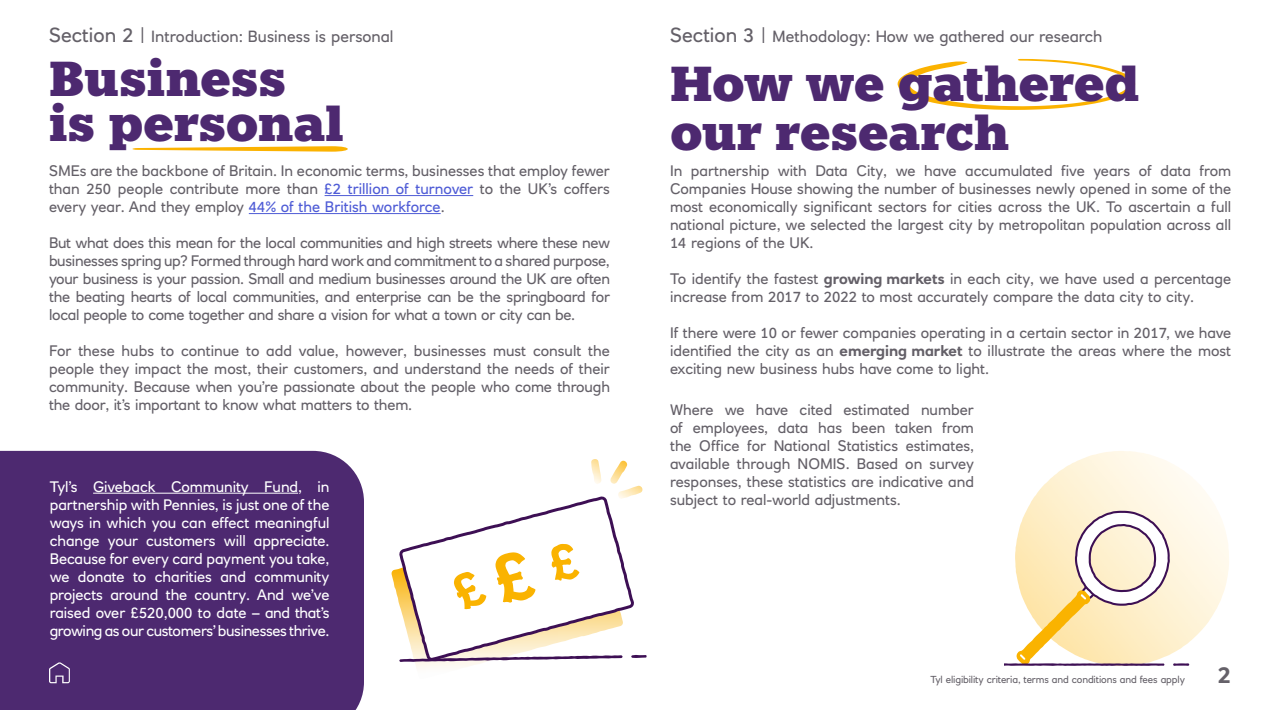
<style>
.page{position:relative;width:1280px;height:710px;background:#fff}
.page>*{position:absolute;margin:0;border:0;box-sizing:border-box;transform-origin:0 0}
.t1{font:900 49px/45px "Knile";letter-spacing:-.01em;color:#4d2970}
.t2{font:700 23px "RN House Sans";color:#656169}
.t3{font:16px "RN House Sans";color:#646068}
.t4{font:15px/18px "RN House Sans";color:#646068;text-align:justify}
.t5{font:15px/18px "RN House Sans";letter-spacing:-.025em;color:#fff;text-align:justify}
.t6{font:10px "RN House Sans";letter-spacing:-.01em;color:#646068}
.s1{font-size:20px}
.s2{font-weight:700}
.s3{color:#4f5cd6}
</style>
<div class="page">
<div style="left:0;top:451px;width:364px;height:259px;background:#4d2970"></div>
<svg style="left:132px;top:146px;width:216px;height:6px"></svg>
<svg style="left:898px;top:59px;width:237px;height:51px"></svg>
<hr style="left:325px;top:195px;width:148px;height:1px;background:#4f5cd6">
<hr style="left:249px;top:213px;width:192px;height:1px;background:#4f5cd6">
<img style="left:1026px;top:451px;width:93px;height:60px">
<svg style="left:1005px;top:511px;width:184px;height:155px"></svg>
<hr style="left:93px;top:493px;width:205px;height:1px;background:#fff">
<img style="left:610px;top:461px;width:18px;height:23px">
<img style="left:591px;top:459px;width:11px;height:25px">
<img style="left:618px;top:486px;width:25px;height:10px">
<img style="left:391px;top:568px;width:93px;height:100px">
<svg style="left:399px;top:496px;width:235px;height:159px"></svg>
<svg style="left:399px;top:655px;width:224px;height:7px"></svg>
<svg style="left:631px;top:655px;width:16px;height:3px"></svg>
<svg style="left:495px;top:552px;width:41px;height:51px"></svg>
<svg style="left:454px;top:572px;width:32px;height:37px"></svg>
<svg style="left:551px;top:544px;width:28px;height:37px"></svg>
<svg style="left:49px;top:662px;width:21px;height:21px"></svg>
<p class="t3" style="left:49px;top:26px;width:346px"><span class="s1">Section 2 |</span> Introduction: Business is personal</p>
<p class="t3" style="left:670px;top:26px;width:434px"><span class="s1">Section 3 |</span> Methodology: How we gathered our research</p>
<h1 class="t1" style="left:49px;top:56px;width:296px">Business is personal</h1>
<h1 class="t1" style="left:670px;top:60px;width:471px;line-height:49px">How we gathered our research</h1>
<p class="t4" style="left:670px;top:162px;width:563px">In partnership with Data City, we have accumulated five years of data from Companies House showing the number of businesses newly opened in some of the most economically significant sectors for cities across the UK. To ascertain a full national picture, we selected the largest city by metropolitan population across all 14 regions of the UK.</p>
<p class="t4" style="left:670px;top:270px;width:563px">To identify the fastest <span class="s2">growing markets</span> in each city, we have used a percentage increase from 2017 to 2022 to most accurately compare the data city to city.</p>
<p class="t4" style="left:670px;top:324px;width:563px">If there were 10 or fewer companies operating in a certain sector in 2017, we have identified the city as an <span class="s2">emerging market</span> to illustrate the areas where the most exciting new business hubs have come to light.</p>
<p class="t4" style="left:49px;top:162px;width:563px">SMEs are the backbone of Britain. In economic terms, businesses that employ fewer than 250 people contribute more than <span class="s3">£2 trillion of turnover</span> to the UK’s coffers every year. And they employ <span class="s3">44% of the British workforce</span>.</p>
<p class="t4" style="left:49px;top:234px;width:563px">But what does this mean for the local communities and high streets where these new businesses spring up? Formed through hard work and commitment to a shared purpose, your business is your passion. Small and medium businesses around the UK are often the beating hearts of local communities, and enterprise can be the springboard for local people to come together and share a vision for what a town or city can be.</p>
<p class="t4" style="left:49px;top:342px;width:563px">For these hubs to continue to add value, however, businesses must consult the people they impact the most, their customers, and understand the needs of their community. Because when you’re passionate about the people who come through the door, it’s important to know what matters to them.</p>
<p class="t4" style="left:670px;top:400px;width:305px">Where we have cited estimated number of employees, data has been taken from the Office for National Statistics estimates, available through NOMIS. Based on survey responses, these statistics are indicative and subject to real-world adjustments.</p>
<p class="t5" style="left:50px;top:477px;width:281px">Tyl’s Giveback Community Fund, in partnership with Pennies, is just one of the ways in which you can effect meaningful change your customers will appreciate.<br>Because for every card payment you take, we donate to charities and community projects around the country. And we’ve raised over £520,000 to date – and that’s growing as our customers’ businesses thrive.</p>
<p class="t6" style="left:930px;top:673px;width:256px">Tyl eligibility criteria, terms and conditions and fees apply</p>
<h2 class="t2" style="left:1218px;top:661px;width:14px">2</h2>
</div>
